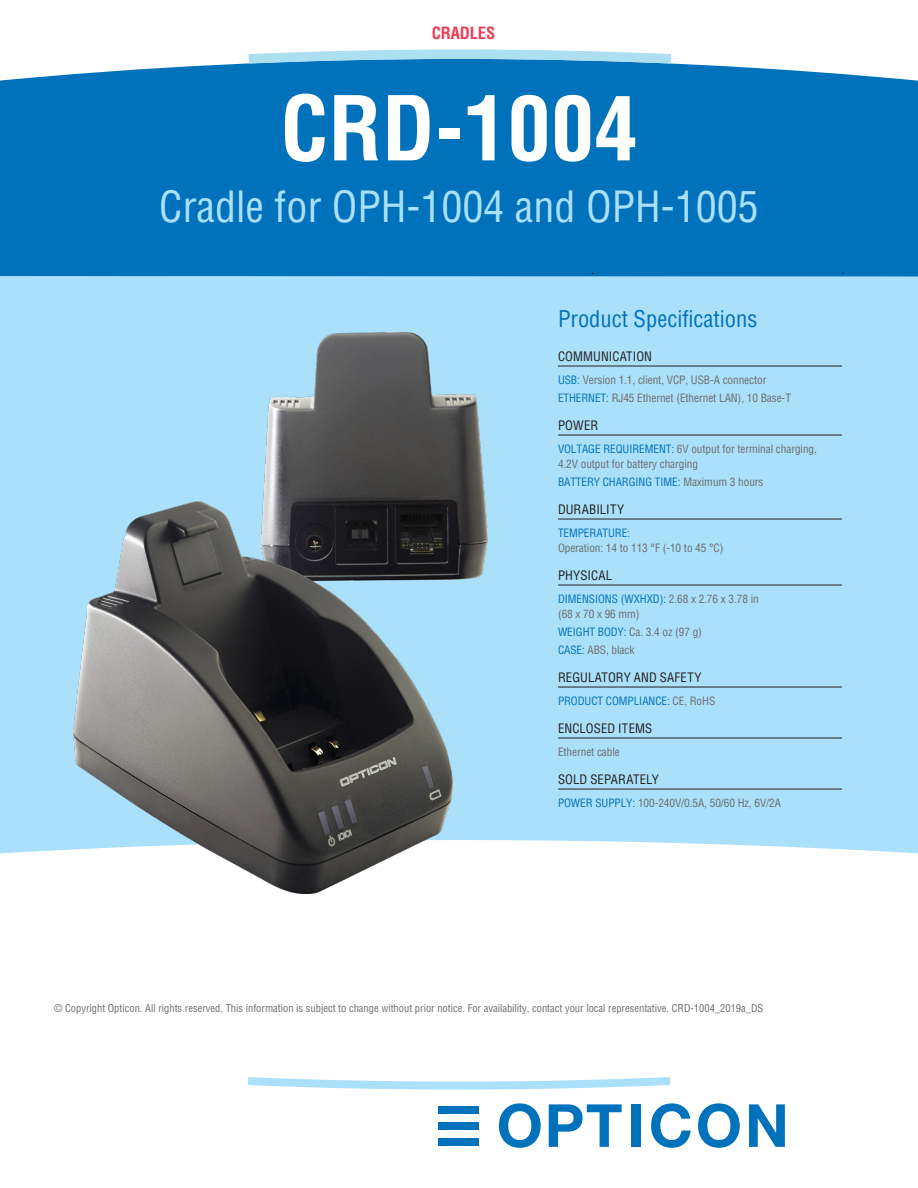
<style>
.page{position:relative;width:918px;height:1188px;background:#fff}
.page>*{position:absolute;margin:0;border:0;box-sizing:border-box;transform-origin:0 0}
.Product_number{font:700 condensed 87px "Helvetica";color:#fff}
.Product_name{font:condensed 42px "Helvetica";color:#aae0f9}
.Spec_subhead{font:condensed 22.5px "Helvetica";color:#0072bc}
.t1{font:700 condensed 16.5px "Helvetica";letter-spacing:-.005em;color:#ee3d56}
.Specs_subhead{font:condensed 12.75px "Helvetica";letter-spacing:.01em;color:#231f20}
.Specs{font:condensed 11.25px/15px "Helvetica";letter-spacing:-.005em;color:#6c6d70}
.Specs-2{font:condensed 11.25px "Helvetica";letter-spacing:-.005em;color:#0072bc}
.Product_number-2{font:condensed 10.5px "Helvetica";color:#6c6d70}
.s1{color:#0072bc}
.s2{color:#6c6d70}
</style>
<div class="page">
<div style="left:0;top:276px;width:918px;height:578px;background:#aae0f9"></div>
<div style="left:438px;top:1106px;width:41px;height:8px;background:#0072bc"></div>
<div style="left:438px;top:1122px;width:41px;height:8px;background:#0072bc"></div>
<div style="left:438px;top:1138px;width:41px;height:8px;background:#0072bc"></div>
<svg style="left:499px;top:1103px;width:42px;height:45px"></svg>
<svg style="left:549px;top:1104px;width:73px;height:43px"></svg>
<div style="left:631px;top:1104px;width:10px;height:43px;background:#0072bc"></div>
<svg style="left:651px;top:1103px;width:40px;height:45px"></svg>
<svg style="left:698px;top:1103px;width:42px;height:45px"></svg>
<svg style="left:749px;top:1104px;width:36px;height:43px"></svg>
<svg style="left:248px;top:1077px;width:423px;height:13px"></svg>
<div style="left:0;top:63px;width:918px;height:213px;background:#0072bc"></div>
<svg style="left:239px;top:49px;width:442px;height:20px;background:#70b6dc"></svg>
<hr style="left:558px;top:366px;width:284px;height:1px;background:#231f20">
<hr style="left:558px;top:435px;width:284px;height:1px;background:#231f20">
<hr style="left:558px;top:519px;width:284px;height:1px;background:#231f20">
<hr style="left:558px;top:585px;width:284px;height:1px;background:#231f20">
<hr style="left:558px;top:687px;width:284px;height:1px;background:#231f20">
<hr style="left:558px;top:738px;width:284px;height:1px;background:#231f20">
<hr style="left:558px;top:789px;width:284px;height:1px;background:#231f20">
<img style="left:261px;top:332px;width:227px;height:249px">
<img style="left:73px;top:502px;width:380px;height:392px">
<h3 class="t1" style="left:432px;top:23px;width:65px">CRADLES</h3>
<p class="Product_number" style="left:280px;top:76px;width:359px">CRD-1004</p>
<p class="Product_name" style="left:159px;top:180px;width:601px">Cradle for OPH-1004 and OPH-1005</p>
<p class="Spec_subhead" style="left:558px;top:304px;width:201px">Product Specifications</p>
<p class="Specs_subhead" style="left:558px;top:349px;width:96px">COMMUNICATION</p>
<p class="Specs" style="left:558px;top:372px;width:210px"><span class="s1">USB:</span> Version 1.1, client, VCP, USB-A connector</p>
<p class="Specs" style="left:558px;top:390px;width:234px"><span class="s1">ETHERNET:</span> RJ45 Ethernet (Ethernet LAN), 10 Base-T</p>
<p class="Specs_subhead" style="left:558px;top:418px;width:42px">POWER</p>
<p class="Specs" style="left:558px;top:441px;width:260px"><span class="s1">VOLTAGE REQUIREMENT:</span> 6V output for terminal charging,<br>4.2V output for battery charging</p>
<p class="Specs-2" style="left:558px;top:475px;width:207px">BATTERY CHARGING TIME: <span class="s2">Maximum 3 hours</span></p>
<p class="Specs_subhead" style="left:558px;top:502px;width:68px">DURABILITY</p>
<p class="Specs-2" style="left:558px;top:526px;width:74px">TEMPERATURE:</p>
<p class="Specs" style="left:558px;top:540px;width:167px">Operation: 14 to 113 °F (-10 to 45 °C)</p>
<p class="Specs_subhead" style="left:558px;top:568px;width:56px">PHYSICAL</p>
<p class="Specs" style="left:558px;top:591px;width:202px"><span class="s1">DIMENSIONS (WXHXD):</span> 2.68 x 2.76 x 3.78 in (68 x 70 x 96 mm)</p>
<p class="Specs" style="left:558px;top:624px;width:145px"><span class="s1">WEIGHT BODY:</span> Ca. 3.4 oz (97 g)</p>
<p class="Specs" style="left:558px;top:642px;width:78px"><span class="s1">CASE:</span> ABS, black</p>
<p class="Specs_subhead" style="left:558px;top:670px;width:145px">REGULATORY AND SAFETY</p>
<p class="Specs-2" style="left:558px;top:694px;width:159px">PRODUCT COMPLIANCE: <span class="s2">CE, RoHS</span></p>
<p class="Specs_subhead" style="left:558px;top:721px;width:96px">ENCLOSED ITEMS</p>
<p class="Specs" style="left:558px;top:744px;width:63px">Ethernet cable</p>
<p class="Specs_subhead" style="left:558px;top:772px;width:102px">SOLD SEPARATELY</p>
<p class="Specs" style="left:558px;top:795px;width:225px"><span class="s1">POWER SUPPLY:</span> 100-240V/0.5A, 50/60 Hz, 6V/2A</p>
<p class="Product_number-2" style="left:54px;top:1002px;width:711px">© Copyright Opticon. All rights reserved. This information is subject to change without prior notice. For availability, contact your local representative. CRD-1004_2019a_DS</p>
</div>
